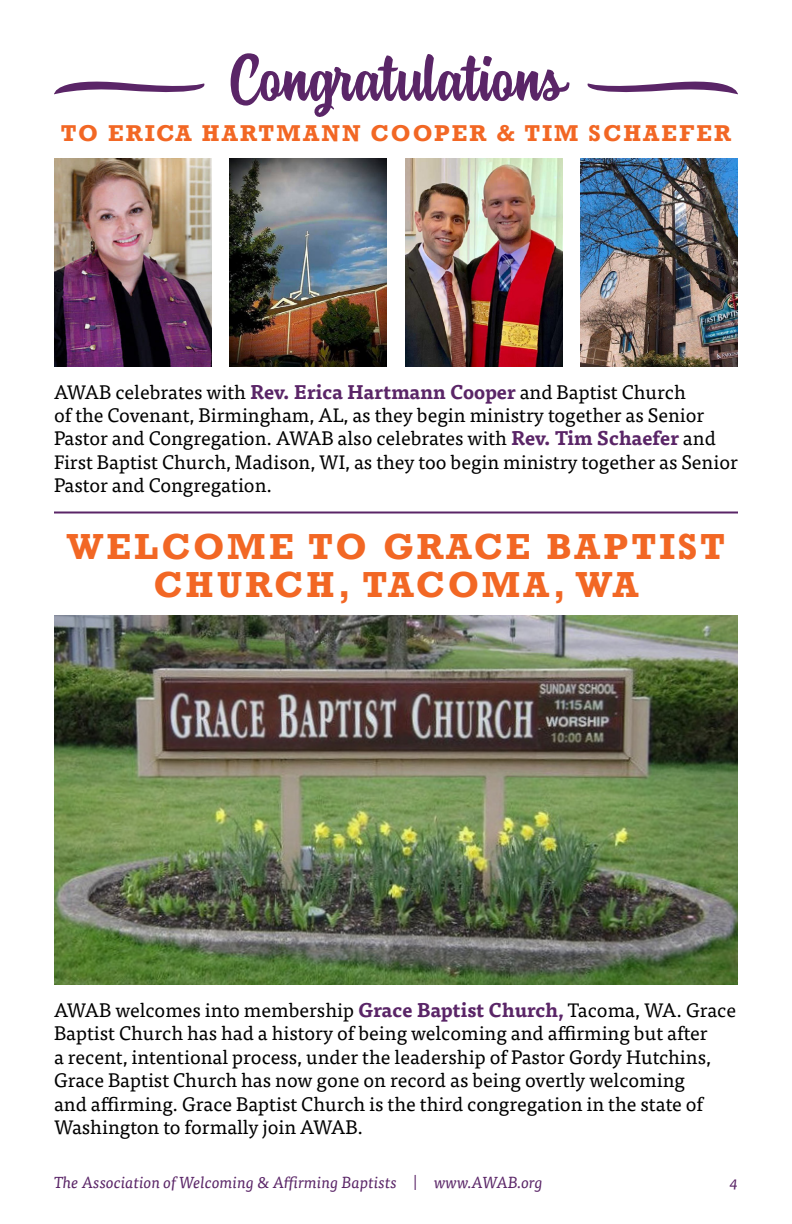
<style>
.page{position:relative;width:792px;height:1224px;background:#fff}
.page>*{position:absolute;margin:0;border:0;box-sizing:border-box;transform-origin:0 0}
.t1{font:60px "Rockaboy";color:#5a2567}
.t2{font:700 34px/38px "Rockwell";letter-spacing:.09em;color:#f26724;text-align:center}
.t3{font:700 21.6px "Rockwell";letter-spacing:.1em;color:#f26724}
.t4{font:19.6px/23.4px "Tisa Pro";color:#000}
.t5{font:italic 16px "Tisa Pro";color:#5a2567}
.s1{font-weight:700;color:#5a2567}
</style>
<div class="page">
<img style="left:54px;top:616px;width:684px;height:369px">
<img style="left:54px;top:159px;width:158px;height:207px">
<img style="left:230px;top:159px;width:157px;height:207px">
<img style="left:405px;top:159px;width:157px;height:207px">
<img style="left:580px;top:159px;width:158px;height:207px">
<hr style="left:54px;top:512px;width:684px;height:2px;background:#5a2567">
<svg style="left:587px;top:81px;width:151px;height:14px"></svg>
<svg style="left:54px;top:81px;width:151px;height:14px"></svg>
<h1 class="t1" style="left:231px;top:42px;width:332px">Congratulations</h1>
<p class="t3" style="left:61px;top:119px;width:672px">TO ERICA HARTMANN COOPER &amp; TIM SCHAEFER</p>
<p class="t4" style="left:54px;top:379px;width:685px">AWAB celebrates with <span class="s1">Rev. Erica Hartmann Cooper</span> and Baptist Church<br>of the Covenant, Birmingham, AL, as they begin ministry together as Senior Pastor and Congregation. AWAB also celebrates with <span class="s1">Rev. Tim Schaefer</span> and First Baptist Church, Madison, WI, as they too begin ministry together as Senior Pastor and Congregation.</p>
<h2 class="t2" style="left:67px;top:527px;width:660px">WELCOME TO GRACE BAPTIST<br>CHURCH, TACOMA, WA</h2>
<p class="t4" style="left:54px;top:997px;width:684px">AWAB welcomes into membership <span class="s1">Grace Baptist Church,</span> Tacoma, WA. Grace Baptist Church has had a history of being welcoming and affirming but after<br>a recent, intentional process, under the leadership of Pastor Gordy Hutchins, Grace Baptist Church has now gone on record as being overtly welcoming<br>and affirming. Grace Baptist Church is the third congregation in the state of Washington to formally join AWAB.</p>
<p class="t5" style="left:54px;top:1171px;width:490px">The Association of Welcoming &amp; Affirming Baptists | www.AWAB.org</p>
<p class="t5" style="left:730px;top:1171px;width:10px">4</p>
</div>
